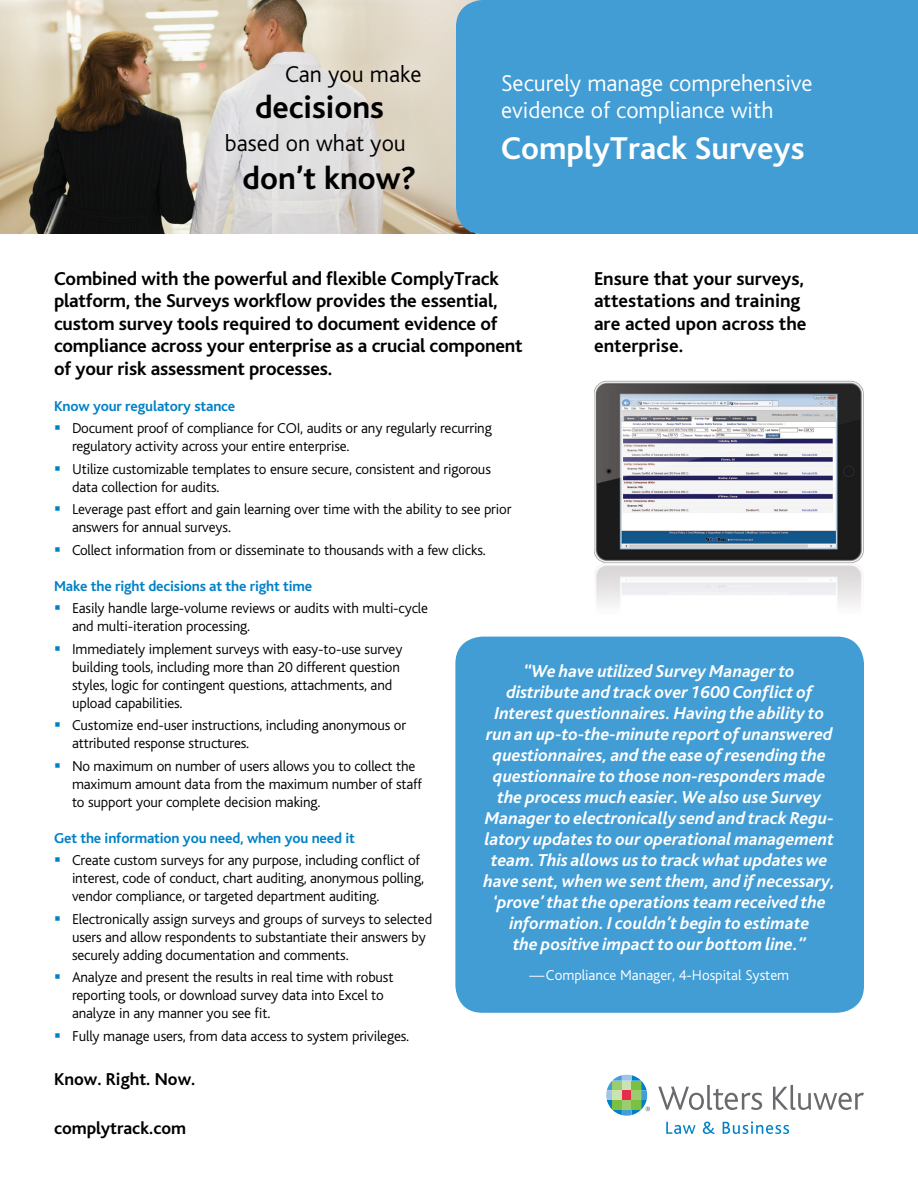
<style>
.page{position:relative;width:918px;height:1188px;background:#fff}
.page>*{position:absolute;margin:0;border:0;box-sizing:border-box;transform-origin:0 0}
.t1{font:700 33px "Bliss";color:#000}
.t2{font:700 33px "Bliss";color:#fff}
.t3{font:300 24px/27px "Bliss";color:#fff}
.t4{font:300 24px "Bliss";color:#000}
.t5{font:700 19.5px/22.5px "Bliss";letter-spacing:-.01em;color:#000}
.t6{font:italic 700 18px/21px "Bliss";color:#fff;text-align:center}
.t7{font:700 18px "Bliss";color:#000}
.t8{font:300 15px/18px "Bliss";letter-spacing:-.01em;color:#000}
.t9{font:700 15px "Bliss";letter-spacing:-.01em;color:#0081c6}
.t10{font:300 15px "Bliss";color:#fff}
.s1{color:#0081c6}
</style>
<div class="page">
<img style="left:0;top:0;width:456px;height:234px">
<img style="left:594px;top:380px;width:270px;height:279px">
<div style="left:456px;top:0;width:27px;height:234px;background:#429dd5"></div>
<div style="left:483px;top:0;width:435px;height:234px;background:#429dd5"></div>
<div style="left:189px;top:29px;width:268px;height:198px;background:#fff;opacity:.3"></div>
<svg style="left:658px;top:1085px;width:104px;height:25px"></svg>
<svg style="left:773px;top:1085px;width:91px;height:25px"></svg>
<svg style="left:666px;top:1122px;width:30px;height:12px"></svg>
<svg style="left:703px;top:1122px;width:12px;height:12px"></svg>
<svg style="left:723px;top:1121px;width:66px;height:13px"></svg>
<svg style="left:606px;top:1075px;width:44px;height:41px"></svg>
<div style="left:455px;top:637px;width:409px;height:376px;background:#429dd5;border-radius:27px"></div>
<h2 class="t4" style="left:285px;top:62px;width:138px">Can you make</h2>
<h1 class="t1" style="left:255px;top:90px;width:131px">decisions</h1>
<h2 class="t4" style="left:225px;top:131px;width:183px">based on what you</h2>
<h1 class="t1" style="left:243px;top:161px;width:175px">don’t know?</h1>
<h2 class="t3" style="left:501px;top:70px;width:313px">Securely manage comprehensive evidence of compliance with</h2>
<h1 class="t2" style="left:501px;top:131px;width:305px">ComplyTrack Surveys</h1>
<p class="t5" style="left:54px;top:268px;width:470px">Combined with the powerful and flexible ComplyTrack platform, the Surveys workflow provides the essential, custom survey tools required to document evidence of compliance across your enterprise as a crucial component of your risk assessment processes.</p>
<p class="t9" style="left:54px;top:398px;width:183px">Know your regulatory stance</p>
<p class="t8" style="left:72px;top:420px;width:421px;text-indent:-18px"><span class="s1">▪</span> Document proof of compliance for COI, audits or any regularly recurring regulatory activity across your entire enterprise.</p>
<p class="t8" style="left:72px;top:460px;width:420px;text-indent:-18px"><span class="s1">▪</span> Utilize customizable templates to ensure secure, consistent and rigorous data collection for audits.</p>
<p class="t8" style="left:72px;top:501px;width:441px;text-indent:-18px"><span class="s1">▪</span> Leverage past effort and gain learning over time with the ability to see prior answers for annual surveys.</p>
<p class="t8" style="left:54px;top:541px;width:433px"><span class="s1">▪</span> Collect information from or disseminate to thousands with a few clicks.</p>
<p class="t9" style="left:54px;top:578px;width:260px">Make the right decisions at the right time</p>
<p class="t8" style="left:72px;top:600px;width:358px;text-indent:-18px"><span class="s1">▪</span> Easily handle large-volume reviews or audits with multi-cycle and multi-iteration processing.</p>
<p class="t8" style="left:72px;top:640px;width:332px;text-indent:-18px"><span class="s1">▪</span> Immediately implement surveys with easy-to-use survey building tools, including more than 20 different question styles, logic for contingent questions, attachments, and upload capabilities.</p>
<p class="t8" style="left:72px;top:717px;width:336px;text-indent:-18px"><span class="s1">▪</span> Customize end-user instructions, including anonymous or attributed response structures.</p>
<p class="t8" style="left:72px;top:757px;width:352px;text-indent:-18px"><span class="s1">▪</span> No maximum on number of users allows you to collect the maximum amount data from the maximum number of staff to support your complete decision making.</p>
<p class="t9" style="left:54px;top:830px;width:302px">Get the information you need, when you need it</p>
<p class="t8" style="left:72px;top:852px;width:353px;text-indent:-18px"><span class="s1">▪</span> Create custom surveys for any purpose, including conflict of interest, code of conduct, chart auditing, anonymous polling, vendor compliance, or targeted department auditing.</p>
<p class="t8" style="left:72px;top:910px;width:362px;text-indent:-18px"><span class="s1">▪</span> Electronically assign surveys and groups of surveys to selected users and allow respondents to substantiate their answers by securely adding documentation and comments.</p>
<p class="t8" style="left:72px;top:969px;width:323px;text-indent:-18px"><span class="s1">▪</span> Analyze and present the results in real time with robust reporting tools, or download survey data into Excel to analyze in any manner you see fit.</p>
<p class="t8" style="left:54px;top:1027px;width:357px"><span class="s1">▪</span> Fully manage users, from data access to system privileges.</p>
<p class="t7" style="left:54px;top:1070px;width:143px">Know. Right. Now.</p>
<p class="t7" style="left:54px;top:1119px;width:134px">complytrack.com</p>
<h3 class="t5" style="left:594px;top:268px;width:214px">Ensure that your surveys, attestations and training are acted upon across the enterprise.</h3>
<p class="t6" style="left:484px;top:661px;width:353px">“We have utilized Survey Manager to<br>distribute and track over 1600 Conflict of Interest questionnaires. Having the ability to run an up-to-the-minute report of unanswered questionnaires, and the ease of resending the questionnaire to those non-responders made the process much easier. We also use Survey Manager to electronically send and track Regu&shy;latory updates to our operational management team. This allows us to track what updates we have sent, when we sent them, and if necessary, ‘prove’ that the operations team received the information. I couldn’t begin to estimate<br>the positive impact to our bottom line.”</p>
<p class="t10" style="left:529px;top:967px;width:261px">—Compliance Manager, 4-Hospital System</p>
</div>
